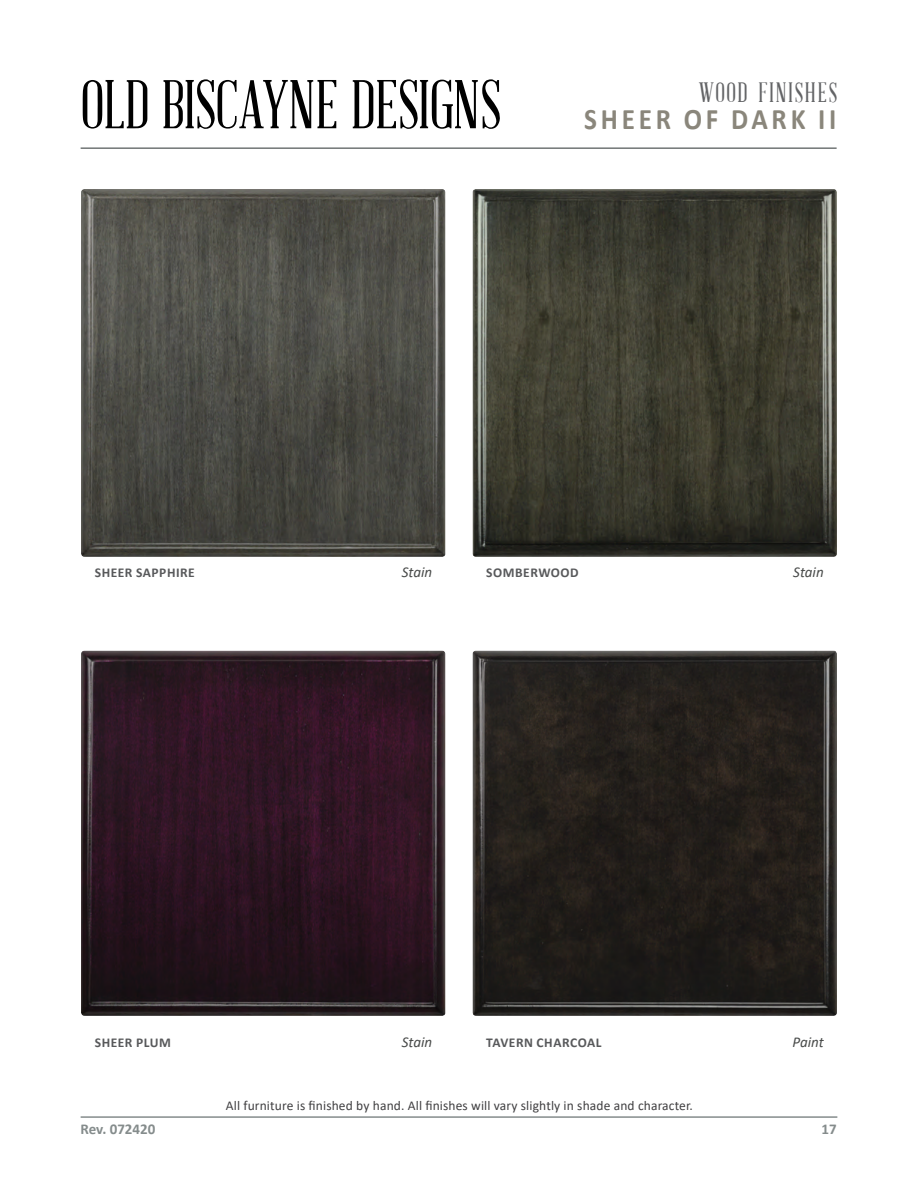
<style>
.page{position:relative;width:918px;height:1188px;background:#fff}
.page>*{position:absolute;margin:0;border:0;box-sizing:border-box;transform-origin:0 0}
.t1{font:67.5px "Abraham Lincoln";color:#000}
.t2{font:700 29.85px "Calibri";letter-spacing:.14em;color:#8a867b;scale:.91 1}
.t3{font:27.3px "Abraham Lincoln";letter-spacing:.065em;color:#636466}
.t4{font:italic 15px "Calibri";color:#484a49}
.t5{font:700 15px "Calibri";color:#858c8c}
.t6{font:13.5px "Calibri";letter-spacing:.01em;color:#414042}
.t7{font:700 13.5px "Calibri";letter-spacing:.04em;color:#58595b}
</style>
<div class="page">
<hr style="left:81px;top:1116px;width:756px;height:2px;background:#858c8c">
<hr style="left:81px;top:148px;width:756px;height:1px;background:#2a3030">
<div style="left:77px;top:646px;width:371px;height:370px;background:#000;opacity:.4"></div>
<div style="left:468px;top:646px;width:371px;height:370px;background:#000;opacity:.4"></div>
<div style="left:77px;top:185px;width:371px;height:372px;background:#000;opacity:.4"></div>
<div style="left:468px;top:185px;width:372px;height:372px;background:#000;opacity:.4"></div>
<h1 class="t1" style="left:81px;top:70px;width:422px">OLD BISCAYNE DESIGNS</h1>
<h3 class="t3" style="left:699px;top:78px;width:140px">WOOD FINISHES</h3>
<h2 class="t2" style="left:584px;top:98px;width:279px">SHEER OF DARK II</h2>
<p class="t7" style="left:95px;top:563px;width:102px">SHEER SAPPHIRE</p>
<p class="t4" style="left:402px;top:562px;width:32px">Stain</p>
<p class="t7" style="left:486px;top:563px;width:94px">SOMBERWOOD</p>
<p class="t4" style="left:793px;top:562px;width:32px">Stain</p>
<p class="t7" style="left:95px;top:1033px;width:78px">SHEER PLUM</p>
<p class="t4" style="left:402px;top:1031px;width:32px">Stain</p>
<p class="t7" style="left:486px;top:1033px;width:117px">TAVERN CHARCOAL</p>
<p class="t4" style="left:793px;top:1031px;width:33px">Paint</p>
<p class="t6" style="left:226px;top:1096px;width:469px">All furniture is finished by hand. All finishes will vary slightly in shade and character.</p>
<p class="t5" style="left:81px;top:1118px;width:76px">Rev. 072420</p>
<p class="t5" style="left:821px;top:1118px;width:17px">17</p>
</div>
